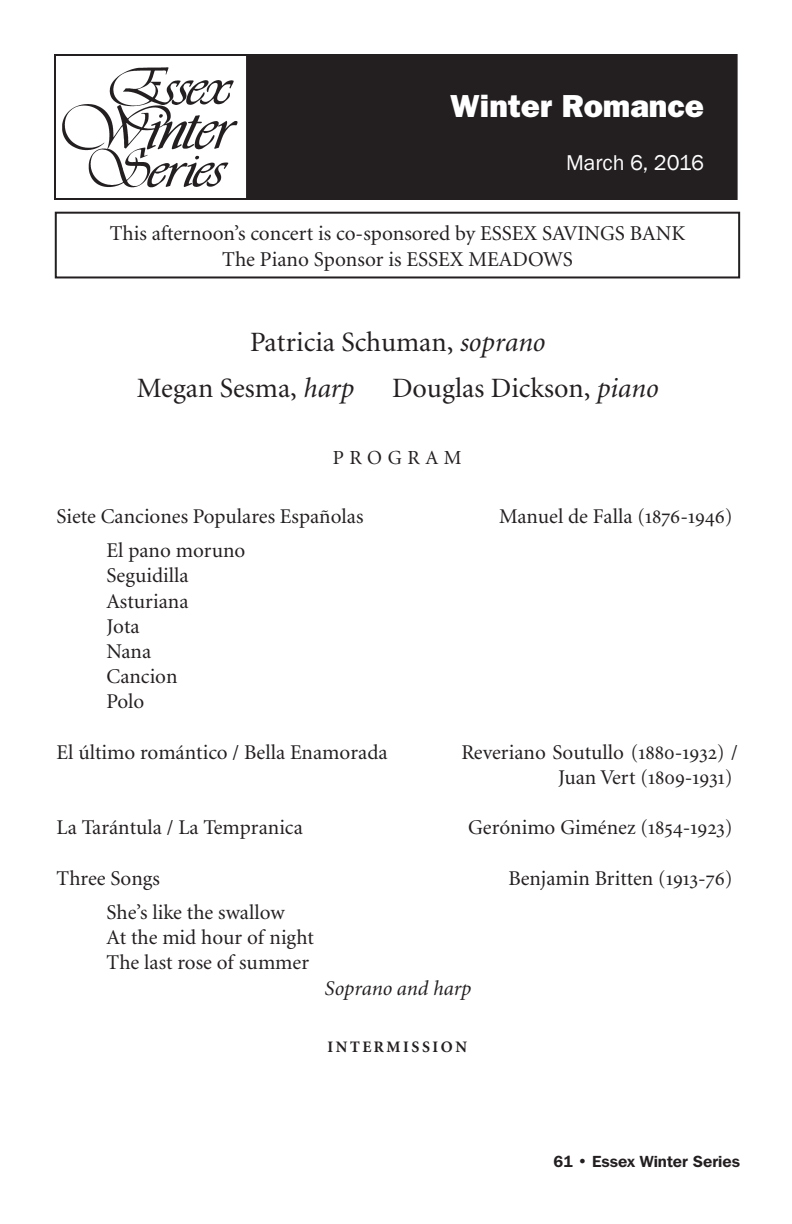
<style>
.page{position:relative;width:792px;height:1224px;background:#fff}
.page>*{position:absolute;margin:0;border:0;box-sizing:border-box;transform-origin:0 0}
.F_Gothic_subhead{font:800 32px "Franklin Gothic";color:#fff}
.t1{font:28px "Minsup";color:#231f20}
.F_Gothic_subhead-2{font:22px "Franklin Gothic";color:#fff}
.Program_notes_Body_t{font:21.2px/25.4px "Minsup";color:#231f20;text-align:center}
.PP-Title__composer{font:21px/25.2px "Minsup";color:#231f20;text-align:right}
.PP-mvmt-roman-indent{font:21px "Minsup";color:#231f20}
.PP-Title__composer-2{font:italic 21px "Minsup";color:#231f20}
.t2{font:20px "Minsup";letter-spacing:.28em;color:#231f20}
.t3{font:600 16px "Franklin Gothic IT Cby BT";color:#231f20}
.Program_notes_Body_t-2{font:700 16px "Minsup";letter-spacing:.16em;color:#231f20}
.s1{font-style:italic}
</style>
<div class="page">
<div style="left:247px;top:55px;width:489px;height:144px;background:#231f20"></div>
<div style="left:246px;top:54px;width:491px;height:146px;border:2px solid #231f20"></div>
<img style="left:62px;top:67px;width:176px;height:121px">
<div style="left:55px;top:212px;width:685px;height:66px;border:2px solid #231f20"></div>
<p class="F_Gothic_subhead" style="left:450px;top:87px;width:255px">Winter Romance</p>
<p class="F_Gothic_subhead-2" style="left:566px;top:149px;width:139px">March 6, 2016</p>
<p class="Program_notes_Body_t" style="left:110px;top:222px;width:577px">This afternoon’s concert is co-sponsored by ESSEX SAVINGS BANK<br>The Piano Sponsor is ESSEX MEADOWS</p>
<p class="t1" style="left:250px;top:328px;width:296px">Patricia Schuman, <span class="s1">soprano</span></p>
<p class="t1" style="left:137px;top:374px;width:218px">Megan Sesma, <span class="s1">harp</span></p>
<p class="t1" style="left:392px;top:374px;width:267px">Douglas Dickson, <span class="s1">piano</span></p>
<p class="t2" style="left:333px;top:448px;width:130px">PROGRAM</p>
<p class="PP-Title__composer" style="left:57px;top:504px;width:308px">Siete Canciones Populares Españolas</p>
<p class="PP-Title__composer" style="left:499px;top:504px;width:235px">Manuel de Falla (1876-1946)</p>
<p class="PP-mvmt-roman-indent" style="left:107px;top:540px;width:140px">El pano moruno</p>
<p class="PP-mvmt-roman-indent" style="left:107px;top:565px;width:83px">Seguidilla</p>
<p class="PP-mvmt-roman-indent" style="left:107px;top:590px;width:83px">Asturiana</p>
<p class="PP-mvmt-roman-indent" style="left:107px;top:616px;width:35px">Jota</p>
<p class="PP-mvmt-roman-indent" style="left:107px;top:641px;width:46px">Nana</p>
<p class="PP-mvmt-roman-indent" style="left:107px;top:666px;width:72px">Cancion</p>
<p class="PP-mvmt-roman-indent" style="left:107px;top:691px;width:39px">Polo</p>
<p class="PP-Title__composer" style="left:57px;top:740px;width:333px">El último romántico / Bella Enamorada</p>
<p class="PP-Title__composer" style="left:461px;top:740px;width:278px">Reveriano Soutullo (1880-1932) /<br>Juan Vert (1809-1931)</p>
<p class="PP-Title__composer" style="left:57px;top:816px;width:248px">La Tarántula / La Tempranica</p>
<p class="PP-Title__composer" style="left:468px;top:816px;width:266px">Gerónimo Giménez (1854-1923)</p>
<p class="PP-Title__composer" style="left:57px;top:866px;width:105px">Three Songs</p>
<p class="PP-Title__composer" style="left:508px;top:866px;width:226px">Benjamin Britten (1913-76)</p>
<p class="PP-mvmt-roman-indent" style="left:107px;top:902px;width:179px">She’s like the swallow</p>
<p class="PP-mvmt-roman-indent" style="left:107px;top:927px;width:209px">At the mid hour of night</p>
<p class="PP-mvmt-roman-indent" style="left:107px;top:952px;width:204px">The last rose of summer</p>
<p class="PP-Title__composer-2" style="left:324px;top:977px;width:148px">Soprano and harp</p>
<p class="Program_notes_Body_t-2" style="left:327px;top:1039px;width:141px">INTERMISSION</p>
<p class="t3" style="left:554px;top:1151px;width:188px">61 • Essex Winter Series</p>
</div>
